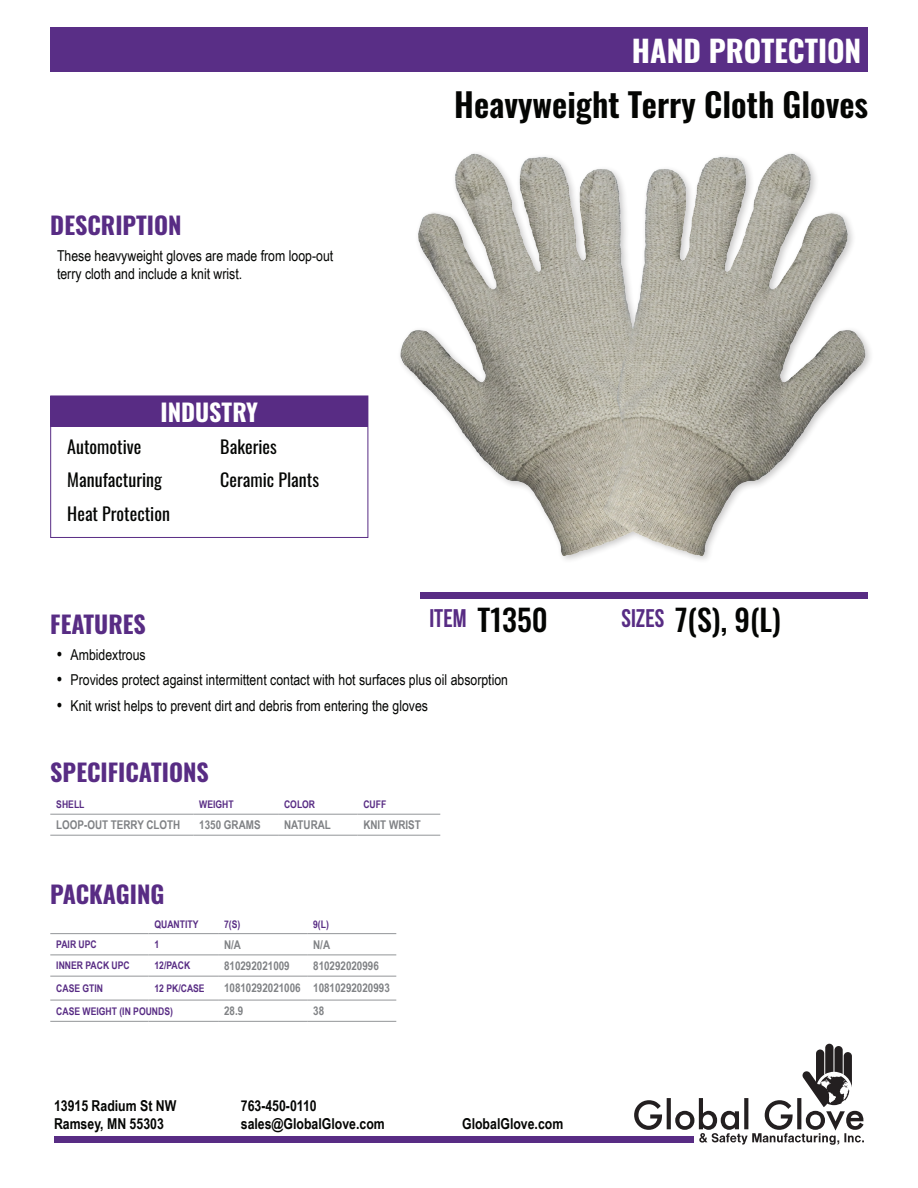
<style>
.page{position:relative;width:918px;height:1188px;background:#fff}
.page>*{position:absolute;margin:0;border:0;box-sizing:border-box;transform-origin:0 0}
.Heading{font:600 33px "Oswald";color:#040503}
.Line_Item_Head{font:500 30px "Oswald";color:#040503}
.Body_List{font:700 30px "Oswald";color:#fff}
.Body_Heading{font:700 25.5px "Bebas Neue";color:#582c84}
.Body_Features{font:700 24px "Oswald";color:#582c84}
.Body_Heading-2{font:700 24px "Oswald";color:#582c84}
.Industry_Head{font:700 24px "Oswald";color:#fff}
.Body_Industry{font:18px "Oswald";color:#040503}
.Body_Text{font:15px/18.8px "Arial Narrow";color:#040503}
.t1{font:700 15px "Arial Narrow";color:#040503}
.TBL_Regular_SX{font:700 12px "Arial Narrow";color:#808285}
.TBL_Header_SX{font:700 12px "Arial Narrow";color:#808285}
.TBL_Header_SX-2{font:700 10.5px "Arial Narrow";color:#582c84}
.s1{font-weight:700;font-size:16.5px}
</style>
<div class="page">
<div style="left:54px;top:1137px;width:639px;height:6px;background:#582c84"></div>
<svg style="left:634px;top:1044px;width:230px;height:101px"></svg>
<div style="left:50px;top:396px;width:318px;height:142px;border:1px solid #582c84"></div>
<div style="left:50px;top:396px;width:318px;height:31px;background:#582c84"></div>
<hr style="left:50px;top:814px;width:143px;height:1px;background:#939598">
<hr style="left:193px;top:814px;width:85px;height:1px;background:#939598">
<hr style="left:278px;top:814px;width:79px;height:1px;background:#939598">
<hr style="left:357px;top:814px;width:83px;height:1px;background:#939598">
<hr style="left:50px;top:835px;width:143px;height:1px;background:#939598">
<hr style="left:193px;top:835px;width:85px;height:1px;background:#939598">
<hr style="left:278px;top:835px;width:79px;height:1px;background:#939598">
<hr style="left:357px;top:835px;width:83px;height:1px;background:#939598">
<hr style="left:50px;top:933px;width:99px;height:1px;background:#939598">
<hr style="left:148px;top:933px;width:70px;height:1px;background:#939598">
<hr style="left:218px;top:933px;width:89px;height:1px;background:#939598">
<hr style="left:307px;top:933px;width:89px;height:1px;background:#939598">
<hr style="left:218px;top:955px;width:89px;height:1px;background:#939598">
<hr style="left:50px;top:955px;width:99px;height:1px;background:#939598">
<hr style="left:148px;top:955px;width:70px;height:1px;background:#939598">
<hr style="left:307px;top:955px;width:89px;height:1px;background:#939598">
<hr style="left:218px;top:1021px;width:89px;height:1px;background:#939598">
<hr style="left:307px;top:1021px;width:89px;height:1px;background:#939598">
<hr style="left:50px;top:976px;width:99px;height:1px;background:#939598">
<hr style="left:148px;top:976px;width:70px;height:1px;background:#939598">
<hr style="left:218px;top:976px;width:89px;height:1px;background:#939598">
<hr style="left:307px;top:976px;width:89px;height:1px;background:#939598">
<hr style="left:50px;top:1000px;width:99px;height:1px;background:#939598">
<hr style="left:148px;top:1000px;width:70px;height:1px;background:#939598">
<hr style="left:218px;top:1000px;width:89px;height:1px;background:#939598">
<hr style="left:307px;top:1000px;width:89px;height:1px;background:#939598">
<hr style="left:50px;top:1021px;width:99px;height:1px;background:#939598">
<hr style="left:148px;top:1021px;width:70px;height:1px;background:#939598">
<img style="left:400px;top:153px;width:470px;height:407px">
<div style="left:420px;top:592px;width:448px;height:7px;background:#582c84"></div>
<div style="left:50px;top:27px;width:818px;height:44px;background:#592e86"></div>
<p class="Body_List" style="left:632px;top:35px;width:231px">HAND PROTECTION</p>
<p class="Body_Heading-2" style="left:50px;top:213px;width:133px">DESCRIPTION</p>
<p class="Body_Text" style="left:57px;top:245px;width:278px">These heavyweight gloves are made from loop-out terry cloth and include a knit wrist.</p>
<p class="Industry_Head" style="left:160px;top:399px;width:99px">INDUSTRY</p>
<p class="Body_Industry" style="left:67px;top:430px;width:76px">Automotive</p>
<p class="Body_Industry" style="left:67px;top:464px;width:96px">Manufacturing</p>
<p class="Body_Industry" style="left:67px;top:498px;width:104px">Heat Protection</p>
<p class="Body_Features" style="left:50px;top:612px;width:97px">FEATURES</p>
<p class="Body_Industry" style="left:220px;top:430px;width:58px">Bakeries</p>
<p class="Body_Industry" style="left:220px;top:464px;width:100px">Ceramic Plants</p>
<p class="Heading" style="left:454px;top:87px;width:415px">Heavyweight Terry Cloth Gloves</p>
<p class="Body_Heading" style="left:429px;top:604px;width:39px">ITEM</p>
<p class="Line_Item_Head" style="left:478px;top:605px;width:72px">T1350</p>
<p class="Line_Item_Head" style="left:675px;top:605px;width:107px">7(S), 9(L)</p>
<p class="Body_Heading" style="left:622px;top:604px;width:44px">SIZES</p>
<p class="Body_Text" style="left:57px;top:644px;width:90px"><span class="s1">•</span> Ambidextrous</p>
<p class="Body_Text" style="left:57px;top:670px;width:453px"><span class="s1">•</span> Provides protect against intermittent contact with hot surfaces plus oil absorption</p>
<p class="Body_Text" style="left:57px;top:695px;width:373px"><span class="s1">•</span> Knit wrist helps to prevent dirt and debris from entering the gloves</p>
<p class="Body_Features" style="left:50px;top:760px;width:160px">SPECIFICATIONS</p>
<p class="TBL_Header_SX-2" style="left:56px;top:797px;width:30px">SHELL</p>
<p class="TBL_Header_SX-2" style="left:199px;top:797px;width:36px">WEIGHT</p>
<p class="TBL_Header_SX-2" style="left:284px;top:797px;width:33px">COLOR</p>
<p class="TBL_Header_SX-2" style="left:363px;top:797px;width:24px">CUFF</p>
<p class="TBL_Header_SX" style="left:56px;top:816px;width:126px">LOOP-OUT TERRY CLOTH</p>
<p class="TBL_Regular_SX" style="left:199px;top:816px;width:63px">1350 GRAMS</p>
<p class="TBL_Regular_SX" style="left:284px;top:816px;width:48px">NATURAL</p>
<p class="TBL_Regular_SX" style="left:363px;top:816px;width:59px">KNIT WRIST</p>
<p class="Body_Features" style="left:50px;top:882px;width:116px">PACKAGING</p>
<p class="TBL_Header_SX-2" style="left:154px;top:916px;width:46px">QUANTITY</p>
<p class="TBL_Header_SX-2" style="left:224px;top:916px;width:18px">7(S)</p>
<p class="TBL_Header_SX-2" style="left:313px;top:916px;width:17px">9(L)</p>
<p class="TBL_Header_SX-2" style="left:56px;top:936px;width:42px">PAIR UPC</p>
<p class="TBL_Header_SX-2" style="left:154px;top:936px;width:6px">1</p>
<p class="TBL_Regular_SX" style="left:224px;top:935px;width:18px">N/A</p>
<p class="TBL_Regular_SX" style="left:313px;top:935px;width:18px">N/A</p>
<p class="TBL_Header_SX-2" style="left:56px;top:958px;width:75px">INNER PACK UPC</p>
<p class="TBL_Header_SX-2" style="left:154px;top:958px;width:37px">12/PACK</p>
<p class="TBL_Regular_SX" style="left:224px;top:957px;width:67px">810292021009</p>
<p class="TBL_Regular_SX" style="left:313px;top:957px;width:67px">810292020996</p>
<p class="TBL_Header_SX-2" style="left:56px;top:980px;width:48px">CASE GTIN</p>
<p class="TBL_Header_SX-2" style="left:154px;top:980px;width:52px">12 PK/CASE</p>
<p class="TBL_Regular_SX" style="left:224px;top:979px;width:78px">10810292021006</p>
<p class="TBL_Regular_SX" style="left:313px;top:979px;width:78px">10810292020993</p>
<p class="TBL_Header_SX-2" style="left:56px;top:1003px;width:118px">CASE WEIGHT (IN POUNDS)</p>
<p class="TBL_Regular_SX" style="left:224px;top:1002px;width:21px">28.9</p>
<p class="TBL_Regular_SX" style="left:313px;top:1002px;width:12px">38</p>
<p class="t1" style="left:54px;top:1095px;width:124px">13915 Radium St NW</p>
<p class="t1" style="left:54px;top:1113px;width:111px">Ramsey, MN 55303</p>
<p class="t1" style="left:241px;top:1095px;width:77px">763-450-0110</p>
<p class="t1" style="left:241px;top:1113px;width:145px">sales@GlobalGlove.com</p>
<p class="t1" style="left:462px;top:1113px;width:103px">GlobalGlove.com</p>
</div>
